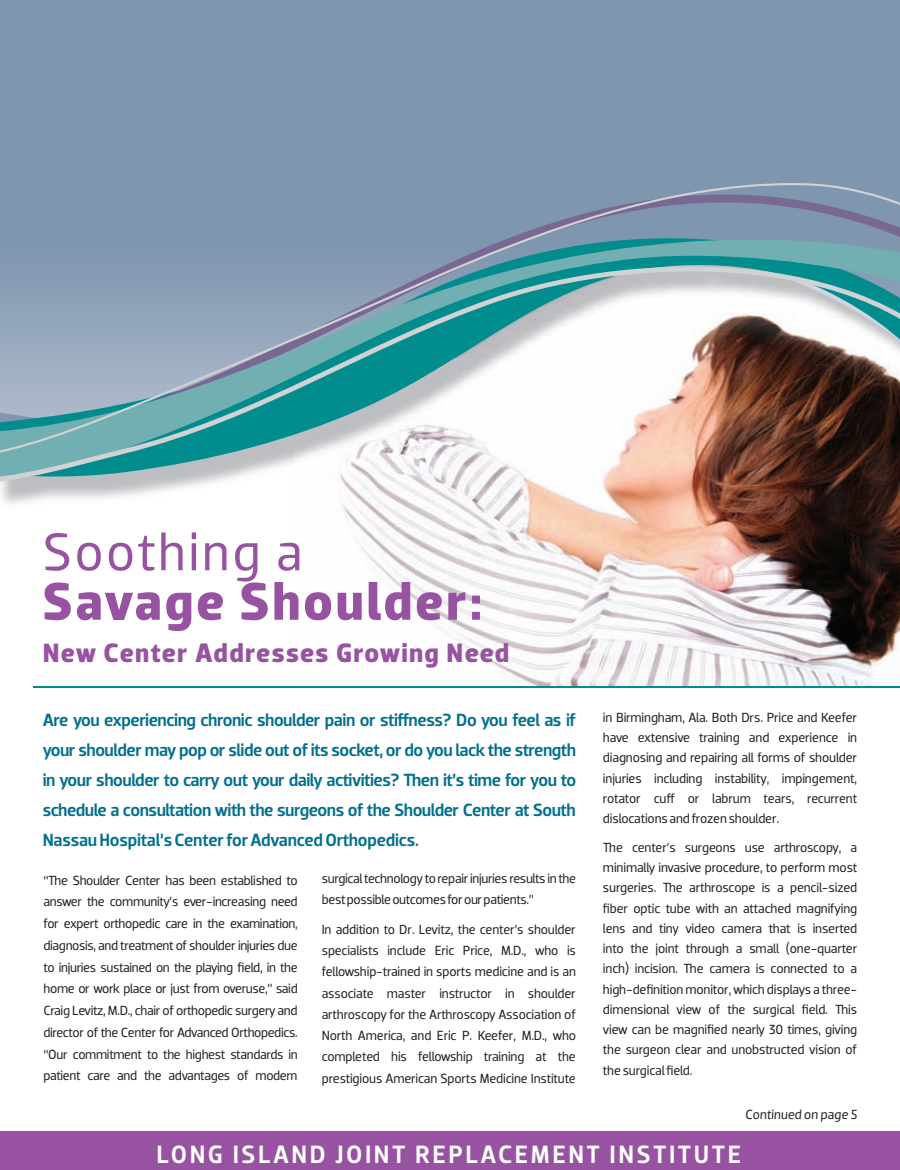
<style>
.page{position:relative;width:900px;height:1170px;background:#fff}
.page>*{position:absolute;margin:0;border:0;box-sizing:border-box;transform-origin:0 0}
.t1{font:700 54px/49.5px "Dobra";color:#9753a1}
.t2{font:700 27px "Dobra";letter-spacing:.05em;color:#9753a1}
.t3{font:500 25.5px "Dobra";letter-spacing:.1em;color:#fff}
.t4{font:500 18px/29.8px "Dobra";letter-spacing:-.025em;color:#00708e;text-align:justify}
.t5{font:13.5px/20.2px "Dobra";letter-spacing:-.02em;color:#231f20;text-align:justify}
.t6{font:italic 13.5px "Dobra";color:#231f20}
.s1{font-weight:400}
</style>
<div class="page">
<img style="left:438px;top:616px;width:462px;height:70px">
<img style="left:342px;top:500px;width:558px;height:116px">
<div style="left:0;top:0;width:900px;height:182px;background:#7f96af"></div>
<svg style="left:1px;top:491px;width:899px;height:9px"></svg>
<svg style="left:0;top:462px;width:900px;height:29px"></svg>
<svg style="left:0;top:182px;width:900px;height:280px"></svg>
<hr style="left:33px;top:686px;width:867px;height:2px;background:#018c8e">
<div style="left:0;top:1131px;width:900px;height:39px;background:#9753a1"></div>
<p class="t1" style="left:43px;top:532px;width:441px"><span class="s1">Soothing a<br></span>Savage Shoulder:</p>
<p class="t2" style="left:43px;top:643px;width:468px">New Center Addresses Growing Need</p>
<p class="t5" style="left:603px;top:708px;width:256px">in Birmingham, Ala. Both Drs. Price and Keefer have extensive training and experience in diagnosing and repairing all forms of shoulder injuries including instability, impingement, rotator cuff or labrum tears, recurrent dislocations and frozen shoulder.</p>
<p class="t5" style="left:603px;top:838px;width:256px">Te center’s surgeons use arthroscopy, a minimally invasive procedure, to perform most surgeries. Te arthroscope is a pencil-sized fiber optic tube with an attached magnifying lens and tiny video camera that is inserted into the joint through a small (one-quarter inch) incision. Te camera is connected to a high-definition monitor, which displays a three&shy;dimensional view of the surgical field. Tis view can be magnified nearly 30 times, giving the surgeon clear and unobstructed vision of the surgical field.</p>
<p class="t6" style="left:745px;top:1110px;width:114px">Continued on page 5</p>
<p class="t3" style="left:156px;top:1146px;width:586px">LONG ISLAND JOINT REPLACEMENT INSTITUTE</p>
<h4 class="t4" style="left:43px;top:707px;width:535px">Are you experiencing chronic shoulder pain or stiffness? Do you feel as if your shoulder may pop or slide out of its socket, or do you lack the strength in your shoulder to carry out your daily activities? Ten it’s time for you to schedule a consultation with the surgeons of the Shoulder Center at South Nassau Hospital’s Center for Advanced Orthopedics.</h4>
<p class="t5" style="left:44px;top:870px;width:256px;line-height:21.8px">“Te Shoulder Center has been established to answer the community’s ever-increasing need for expert orthopedic care in the examination, diagnosis, and treatment of shoulder injuries due to injuries sustained on the playing field, in the home or work place or just from overuse,” said Craig Levitz, M.D., chair of orthopedic surgery and director of the Center for Advanced Orthopedics. “Our commitment to the highest standards in patient care and the advantages of modern</p>
<p class="t5" style="left:322px;top:869px;width:256px;line-height:21.3px">surgical technology to repair injuries results in the best possible outcomes for our patients.”</p>
<p class="t5" style="left:322px;top:920px;width:256px;line-height:21.3px">In addition to Dr. Levitz, the center’s shoulder specialists include Eric Price, M.D., who is fellowship-trained in sports medicine and is an associate master instructor in shoulder arthroscopy for the Arthroscopy Association of North America, and Eric P. Keefer, M.D., who completed his fellowship training at the prestigious American Sports Medicine Institute</p>
</div>
